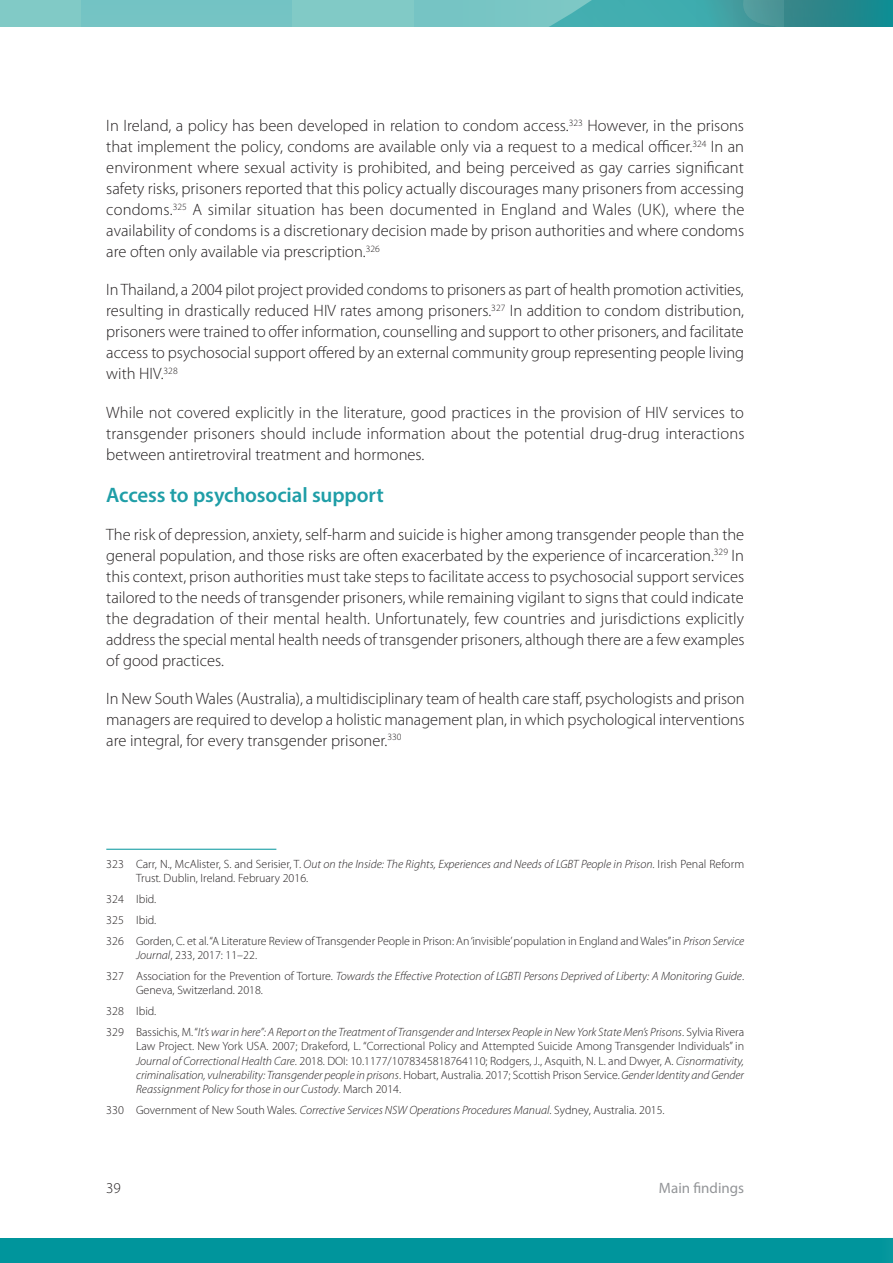
<style>
.page{position:relative;width:893px;height:1263px;background:#fff}
.page>*{position:absolute;margin:0;border:0;box-sizing:border-box;transform-origin:0 0}
.Head2{font:600 21px "Myriad Pro";letter-spacing:-.01em;color:#1f9ea7}
.Body{font:300 16.5px/21px "Myriad Pro";color:#231f20;text-align:justify}
.t1{font:15px "Myriad Pro";color:#939598}
.t2{font:300 15px "Myriad Pro";color:#231f20}
.Footnote{font:300 12px/14.4px "Myriad Pro";color:#231f20}
.Footnote-2{font:italic 300 12px/14.4px "Myriad Pro";color:#231f20}
.s1{font-style:italic}
.s2{font-style:normal}
</style>
<div class="page">
<div style="left:0;top:1238px;width:893px;height:25px;background:#00959c"></div>
<svg style="left:0;top:0;width:893px;height:27px;background:#62b7b7"></svg>
<hr style="left:106px;top:849px;width:170px;height:1px;background:#00959c">
<p class="Body" style="left:106px;top:116px;width:640px">In Ireland, a policy has been developed in relation to condom access.<sup>323</sup> However, in the prisons that implement the policy, condoms are available only via a request to a medical officer.<sup>324</sup> In an environment where sexual activity is prohibited, and being perceived as gay carries significant safety risks, prisoners reported that this policy actually discourages many prisoners from accessing condoms.<sup>325</sup> A similar situation has been documented in England and Wales (UK), where the availability of condoms is a discretionary decision made by prison authorities and where condoms are often only available via prescription.<sup>326</sup></p>
<p class="Body" style="left:106px;top:280px;width:639px">In Thailand, a 2004 pilot project provided condoms to prisoners as part of health promotion activities, resulting in drastically reduced HIV rates among prisoners.<sup>327</sup> In addition to condom distribution, prisoners were trained to offer information, counselling and support to other prisoners, and facilitate access to psychosocial support offered by an external community group representing people living with HIV.<sup>328</sup></p>
<p class="Body" style="left:106px;top:402px;width:640px">While not covered explicitly in the literature, good practices in the provision of HIV services to transgender prisoners should include information about the potential drug-drug interactions between antiretroviral treatment and hormones.</p>
<p class="Head2" style="left:106px;top:481px;width:279px">Access to psychosocial support</p>
<p class="Body" style="left:106px;top:524px;width:640px">The risk of depression, anxiety, self-harm and suicide is higher among transgender people than the general population, and those risks are often exacerbated by the experience of incarceration.<sup>329</sup> In this context, prison authorities must take steps to facilitate access to psychosocial support services tailored to the needs of transgender prisoners, while remaining vigilant to signs that could indicate the degradation of their mental health. Unfortunately, few countries and jurisdictions explicitly address the special mental health needs of transgender prisoners, although there are a few examples of good practices.</p>
<p class="Body" style="left:106px;top:688px;width:640px">In New South Wales (Australia), a multidisciplinary team of health care staff, psychologists and prison managers are required to develop a holistic management plan, in which psychological interventions are integral, for every transgender prisoner.<sup>330</sup></p>
<p class="Footnote" style="left:136px;top:857px;width:610px;text-indent:-30px">323 Carr, N., McAlister, S. and Serisier, T. <span class="s1">Out on the Inside: The Rights, Experiences and Needs of LGBT People in Prison</span>. Irish Penal Reform<br>Trust<span class="s1">.</span> Dublin, Ireland. February 2016.</p>
<p class="Footnote" style="left:106px;top:892px;width:52px">324 Ibid.</p>
<p class="Footnote" style="left:106px;top:913px;width:52px">325 Ibid.</p>
<p class="Footnote" style="left:136px;top:934px;width:610px;text-indent:-30px">326 Gorden, C. et al. “A Literature Review of Transgender People in Prison: An ‘invisible’ population in England and Wales” in <span class="s1">Prison Service<br>Journal</span>, 233, 2017: 11–22.</p>
<p class="Footnote-2" style="left:136px;top:968px;width:610px;text-indent:-30px"><span class="s2">327 Association for the Prevention of Torture.</span> Towards the Effective Protection of LGBTI Persons Deprived of Liberty: A Monitoring Guide<span class="s2">.<br>Geneva, Switzerland. 2018.</span></p>
<p class="Footnote" style="left:106px;top:1004px;width:52px">328 Ibid.</p>
<p class="Footnote" style="left:136px;top:1025px;width:610px;text-align:justify;text-indent:-30px">329 Bassichis, M. “<span class="s1">It’s war in here”: A Report on the Treatment of Transgender and Intersex People in New York State Men’s Prisons</span>. Sylvia Rivera Law Project. New York USA. 2007; Drakeford, L. “Correctional Policy and Attempted Suicide Among Transgender Individuals” in <span class="s1">Journal of Correctional Health Care</span>. 2018. DOI: 10.1177/1078345818764110; Rodgers, J., Asquith, N. L. and Dwyer, A. <span class="s1">Cisnormativity, criminalisation, vulnerability: Transgender people in prisons</span>. Hobart, Australia. 2017; Scottish Prison Service. <span class="s1">Gender Identity and Gender Reassignment Policy for those in our Custody</span>. March 2014.</p>
<p class="Footnote" style="left:106px;top:1103px;width:560px">330 Government of New South Wales. <span class="s1">Corrective Services NSW Operations Procedures Manual</span>. Sydney, Australia. 2015.</p>
<p class="t2" style="left:106px;top:1180px;width:16px">39</p>
<p class="t1" style="left:659px;top:1179px;width:87px">Main findings</p>
</div>
